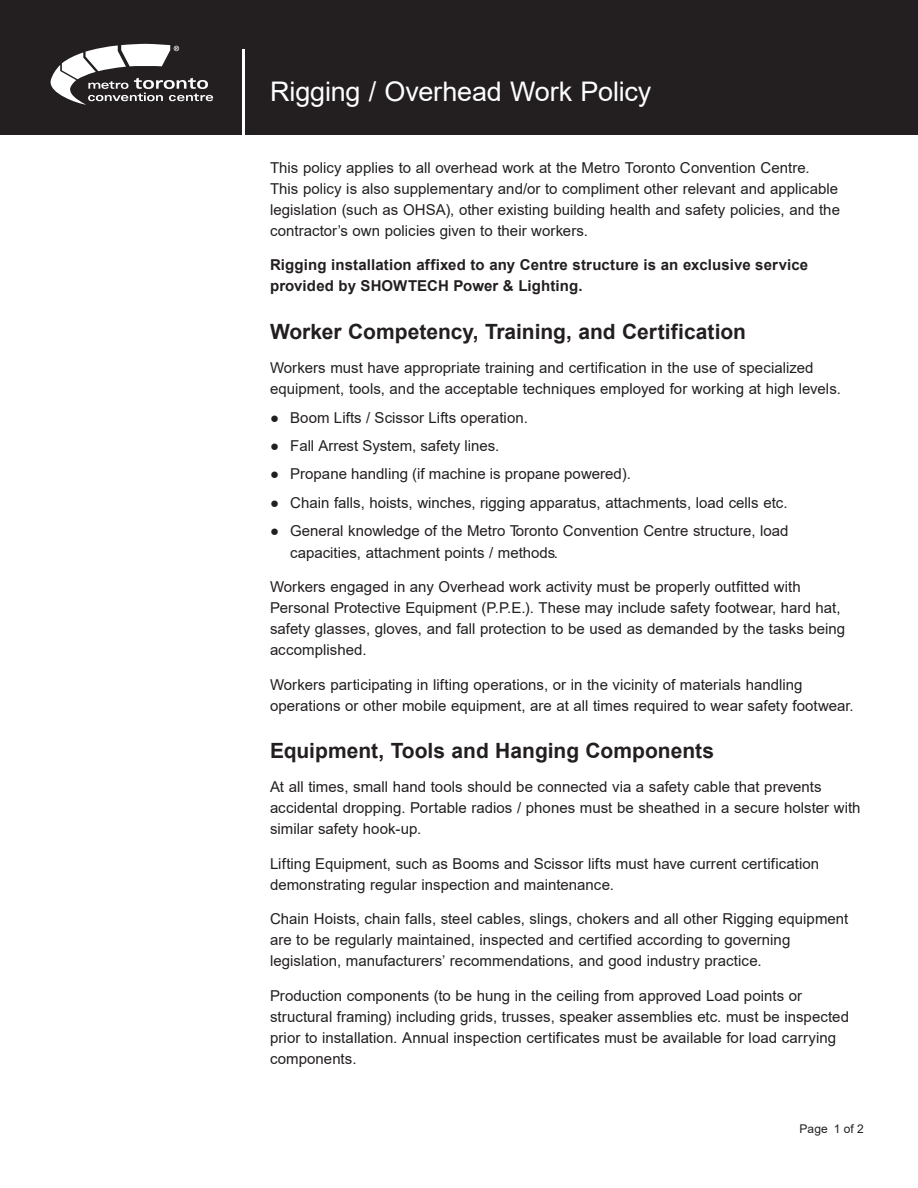
<style>
.page{position:relative;width:918px;height:1188px;background:#fff}
.page>*{position:absolute;margin:0;border:0;box-sizing:border-box;transform-origin:0 0}
.t1{font:27px "Arial";letter-spacing:-.005em;color:#fff}
.Subhead{font:700 21px "Arial";color:#231f20}
.P_text{font:15px/21px "Arial";color:#231f20}
.P_text-2{font:700 15px/21px "Arial";letter-spacing:.01em;color:#231f20}
.t2{font:12px "Arial";letter-spacing:.01em;color:#231f20}
.s1{font-style:inherit}
</style>
<div class="page">
<div style="left:0;top:0;width:918px;height:135px;background:#231f20"></div>
<svg style="left:50px;top:44px;width:163px;height:61px"></svg>
<hr style="left:242px;top:49px;width:2px;height:86px;background:#fff">
<h1 class="t1" style="left:270px;top:73px;width:383px">Rigging / Overhead Work Policy</h1>
<p class="P_text" style="left:270px;top:157px;width:572px">This policy applies to all overhead work at the Metro Toronto Convention Centre.<br>This policy is also supplementary and/or to compliment other relevant and applicable legislation (such as OHSA), other existing building health and safety policies, and the contractor’s own policies given to their workers.</p>
<p class="P_text-2" style="left:270px;top:255px;width:540px">Rigging installation affixed to any Centre structure is an exclusive service provided by SHOWTECH Power &amp; Lighting.</p>
<h2 class="Subhead" style="left:270px;top:316px;width:478px">Worker Competency, Training, and Certification</h2>
<p class="P_text" style="left:270px;top:357px;width:572px">Workers must have appropriate training and certification in the use of specialized equipment, tools, and the acceptable techniques employed for working at high levels.</p>
<p class="P_text" style="left:270px;top:407px;width:260px">● Boom Lifts / Scissor Lifts operation.</p>
<p class="P_text" style="left:270px;top:435px;width:231px">● Fall Arrest System, safety lines.</p>
<p class="P_text" style="left:270px;top:463px;width:363px">● Propane handling (if machine is propane powered).</p>
<p class="P_text" style="left:270px;top:492px;width:519px">● Chain falls, hoists, winches, rigging apparatus, attachments, load cells etc.</p>
<p class="P_text" style="left:290px;top:520px;width:500px;line-height:21.6px;text-indent:-20px">● General knowledge of the Metro Toronto Convention Centre structure, load capacities, attachment points / methods<span class="s1">.</span></p>
<p class="P_text" style="left:270px;top:576px;width:577px">Workers engaged in any Overhead work activity must be properly outfitted with Personal Protective Equipment (P.P.E.). These may include safety footwear, hard hat, safety glasses, gloves, and fall protection to be used as demanded by the tasks being accomplished.</p>
<p class="P_text" style="left:270px;top:674px;width:585px">Workers participating in lifting operations, or in the vicinity of materials handling operations or other mobile equipment, are at all times required to wear safety footwear.</p>
<h2 class="Subhead" style="left:270px;top:736px;width:446px">Equipment, Tools and Hanging Components</h2>
<p class="P_text" style="left:270px;top:776px;width:592px">At all times, small hand tools should be connected via a safety cable that prevents accidental dropping. Portable radios / phones must be sheathed in a secure holster with similar safety hook-up.</p>
<p class="P_text" style="left:270px;top:853px;width:551px">Lifting Equipment, such as Booms and Scissor lifts must have current certification demonstrating regular inspection and maintenance.</p>
<p class="P_text" style="left:270px;top:908px;width:580px">Chain Hoists, chain falls, steel cables, slings, chokers and all other Rigging equipment are to be regularly maintained, inspected and certified according to governing legislation, manufacturers’ recommendations, and good industry practice.</p>
<p class="P_text" style="left:270px;top:985px;width:581px">Production components (to be hung in the ceiling from approved Load points or structural framing) including grids, trusses, speaker assemblies etc. must be inspected prior to installation. Annual inspection certificates must be available for load carrying components.</p>
<p class="t2" style="left:800px;top:1121px;width:66px">Page 1 of 2</p>
</div>
